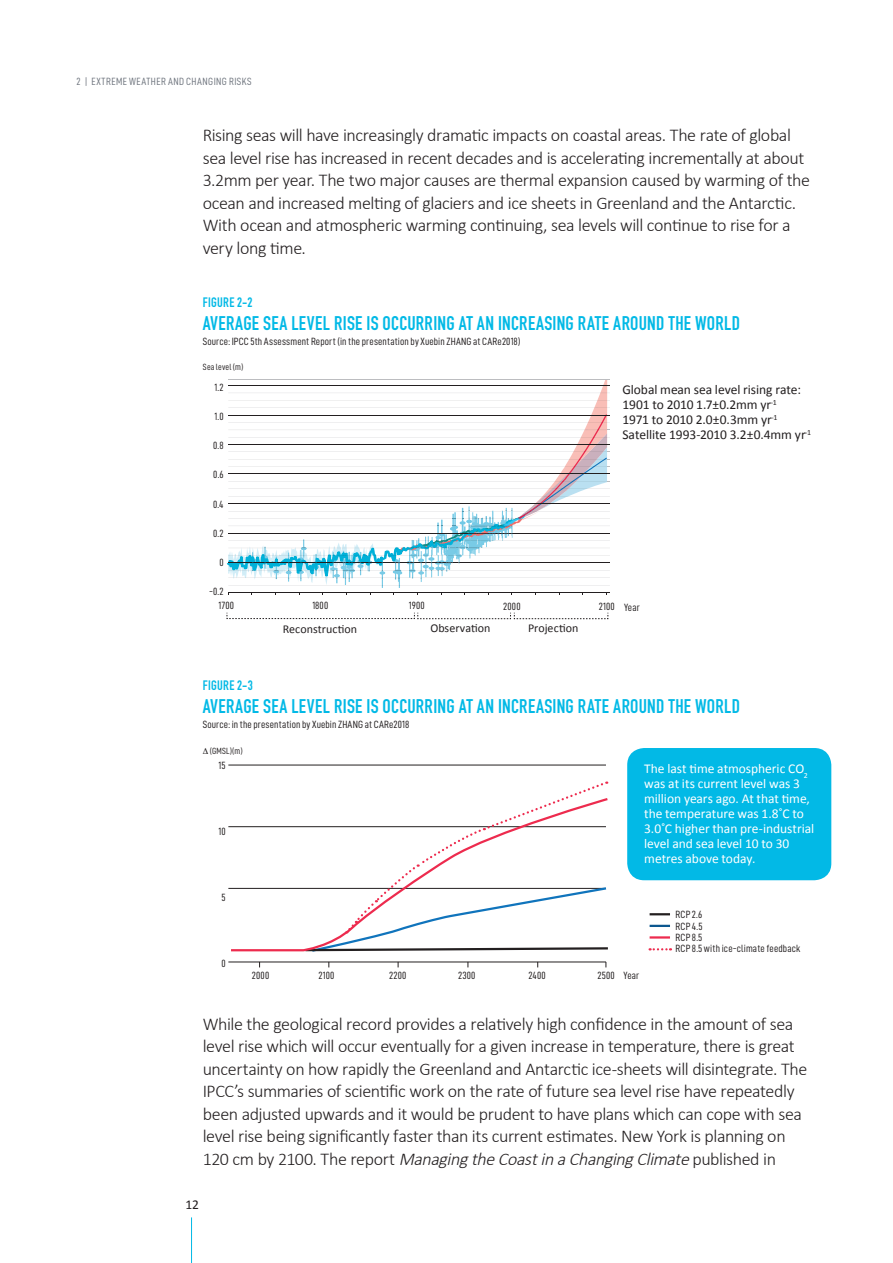
<style>
.page{position:relative;width:893px;height:1263px;background:#fff}
.page>*{position:absolute;margin:0;border:0;box-sizing:border-box;transform-origin:0 0}
.t1{font:700 19.5px "DIN Condensed";letter-spacing:.015em;color:#02b9e6}
.t2{font:300 18px/22.5px "Calibri";letter-spacing:-.025em;color:#231f20}
.t3{font:13.5px/15px "Calibri";letter-spacing:-.005em;color:#fff}
.t4{font:13.5px/15px "Calibri";letter-spacing:-.005em;color:#231f20}
.t5{font:700 13.5px "DIN Condensed";letter-spacing:.02em;color:#02b9e6}
.t6{font:12px "Calibri";letter-spacing:.005em;color:#231f20}
.t7{font:10.5px/11.2px "D DIN Condensed";letter-spacing:.015em;color:#231f20}
.t8{font:10.5px "D DIN Condensed";letter-spacing:.04em;color:#717780}
.t9{font:9px "D DIN Condensed";letter-spacing:.02em;color:#231f20}
.s1{font-style:italic}
</style>
<div class="page">
<hr style="left:191px;top:1217px;width:1px;height:46px;background:#02b9e6">
<svg style="left:227px;top:379px;width:383px;height:207px"></svg>
<hr style="left:228px;top:592px;width:382px;height:1px;background:#231f20">
<img style="left:464px;top:536px;width:48px;height:23px">
<img style="left:468px;top:506px;width:57px;height:30px">
<svg style="left:227px;top:612px;width:382px;height:7px"></svg>
<hr style="left:228px;top:962px;width:378px;height:1px;background:#231f20">
<hr style="left:228px;top:826px;width:378px;height:1px;background:#231f20">
<hr style="left:228px;top:888px;width:378px;height:1px;background:#231f20">
<hr style="left:228px;top:765px;width:378px;height:1px;background:#231f20">
<svg style="left:229px;top:797px;width:379px;height:155px"></svg>
<hr style="left:650px;top:913px;width:20px;height:2px;background:#231f20">
<hr style="left:650px;top:925px;width:20px;height:2px;background:#0c578f">
<svg style="left:650px;top:948px;width:21px;height:2px"></svg>
<hr style="left:650px;top:936px;width:20px;height:2px;background:#ed2b4e">
<div style="left:627px;top:748px;width:204px;height:132px;background:#02b9e6;border-radius:17px"></div>
<p class="t8" style="left:76px;top:76px;width:177px">2 | EXTREME WEATHER AND CHANGING RISKS</p>
<p class="t2" style="left:203px;top:123px;width:609px">Rising seas will have increasingly dramatic impacts on coastal areas. The rate of global sea level rise has increased in recent decades and is accelerating incrementally at about 3.2mm per year. The two major causes are thermal expansion caused by warming of the ocean and increased melting of glaciers and ice sheets in Greenland and the Antarctic.<br>With ocean and atmospheric warming continuing, sea levels will continue to rise for a very long time.</p>
<p class="t5" style="left:203px;top:293px;width:51px">FIGURE 2-2</p>
<p class="t1" style="left:203px;top:310px;width:539px">AVERAGE SEA LEVEL RISE IS OCCURRING AT AN INCREASING RATE AROUND THE WORLD</p>
<p class="t7" style="left:203px;top:336px;width:319px">Source: IPCC 5th Assessment Report (in the presentation by Xuebin ZHANG at CARe2018)</p>
<p class="t9" style="left:203px;top:362px;width:42px">Sea level (m)</p>
<p class="t7" style="left:215px;top:381px;width:11px">1.2</p>
<p class="t7" style="left:215px;top:410px;width:11px">1.0</p>
<p class="t7" style="left:213px;top:440px;width:12px">0.8</p>
<p class="t7" style="left:213px;top:469px;width:12px">0.6</p>
<p class="t7" style="left:213px;top:498px;width:12px">0.4</p>
<p class="t7" style="left:213px;top:527px;width:12px">0.2</p>
<p class="t7" style="left:219px;top:557px;width:6px">0</p>
<p class="t7" style="left:209px;top:586px;width:16px">-0.2</p>
<p class="t4" style="left:622px;top:382px;width:190px">Global mean sea level rising rate:<br>1901 to 2010 1.7±0.2mm yr<sup>-1<br></sup>1971 to 2010 2.0±0.3mm yr<sup>-1<br></sup>Satellite 1993-2010 3.2±0.4mm yr<sup>-1</sup></p>
<p class="t7" style="left:218px;top:599px;width:17px">1700</p>
<p class="t7" style="left:624px;top:601px;width:17px">Year</p>
<p class="t7" style="left:312px;top:599px;width:17px">1800</p>
<p class="t7" style="left:409px;top:599px;width:17px">1900</p>
<p class="t7" style="left:503px;top:600px;width:19px">2000</p>
<p class="t7" style="left:599px;top:600px;width:17px">2100</p>
<p class="t6" style="left:283px;top:621px;width:76px">Reconstruction</p>
<p class="t6" style="left:430px;top:620px;width:62px">Observation</p>
<p class="t6" style="left:528px;top:620px;width:52px">Projection</p>
<p class="t5" style="left:203px;top:676px;width:52px">FIGURE 2-3</p>
<p class="t1" style="left:203px;top:692px;width:539px">AVERAGE SEA LEVEL RISE IS OCCURRING AT AN INCREASING RATE AROUND THE WORLD</p>
<p class="t7" style="left:203px;top:719px;width:208px">Source: in the presentation by Xuebin ZHANG at CARe2018</p>
<p class="t7" style="left:219px;top:759px;width:9px">15</p>
<p class="t9" style="left:203px;top:746px;width:41px">∆ (GMSL)(m)</p>
<p class="t3" style="left:644px;top:761px;width:172px">The last time atmospheric CO<sub>2 </sub>was at its current level was 3 million years ago. At that time, the temperature was 1.8˚C to<br>3.0˚C higher than pre-industrial level and sea level 10 to 30 metres above today.</p>
<p class="t7" style="left:219px;top:825px;width:9px">10</p>
<p class="t7" style="left:222px;top:891px;width:6px">5</p>
<p class="t7" style="left:222px;top:957px;width:6px">0</p>
<p class="t7" style="left:252px;top:970px;width:19px">2000</p>
<p class="t7" style="left:318px;top:970px;width:17px">2100</p>
<p class="t7" style="left:389px;top:970px;width:19px">2200</p>
<p class="t7" style="left:458px;top:970px;width:19px">2300</p>
<p class="t7" style="left:528px;top:970px;width:19px">2400</p>
<p class="t7" style="left:597px;top:970px;width:43px">2500 Year</p>
<p class="t7" style="left:675px;top:909px;width:126px">RCP 2.6<br>RCP 4.5<br>RCP 8.5<br>RCP 8.5 with ice-climate feedback</p>
<p class="t2" style="left:203px;top:1012px;width:606px">While the geological record provides a relatively high confidence in the amount of sea level rise which will occur eventually for a given increase in temperature, there is great uncertainty on how rapidly the Greenland and Antarctic ice-sheets will disintegrate. The IPCC’s summaries of scientific work on the rate of future sea level rise have repeatedly been adjusted upwards and it would be prudent to have plans which can cope with sea level rise being significantly faster than its current estimates. New York is planning on<br>1 2 0 c m by 2 10 0 . T h e re p o rt <span class="s1">ManagingtheCoastin aChangingClimate</span>p u b l i s h e d i n</p>
<p class="t4" style="left:185px;top:1197px;width:15px">12</p>
</div>
